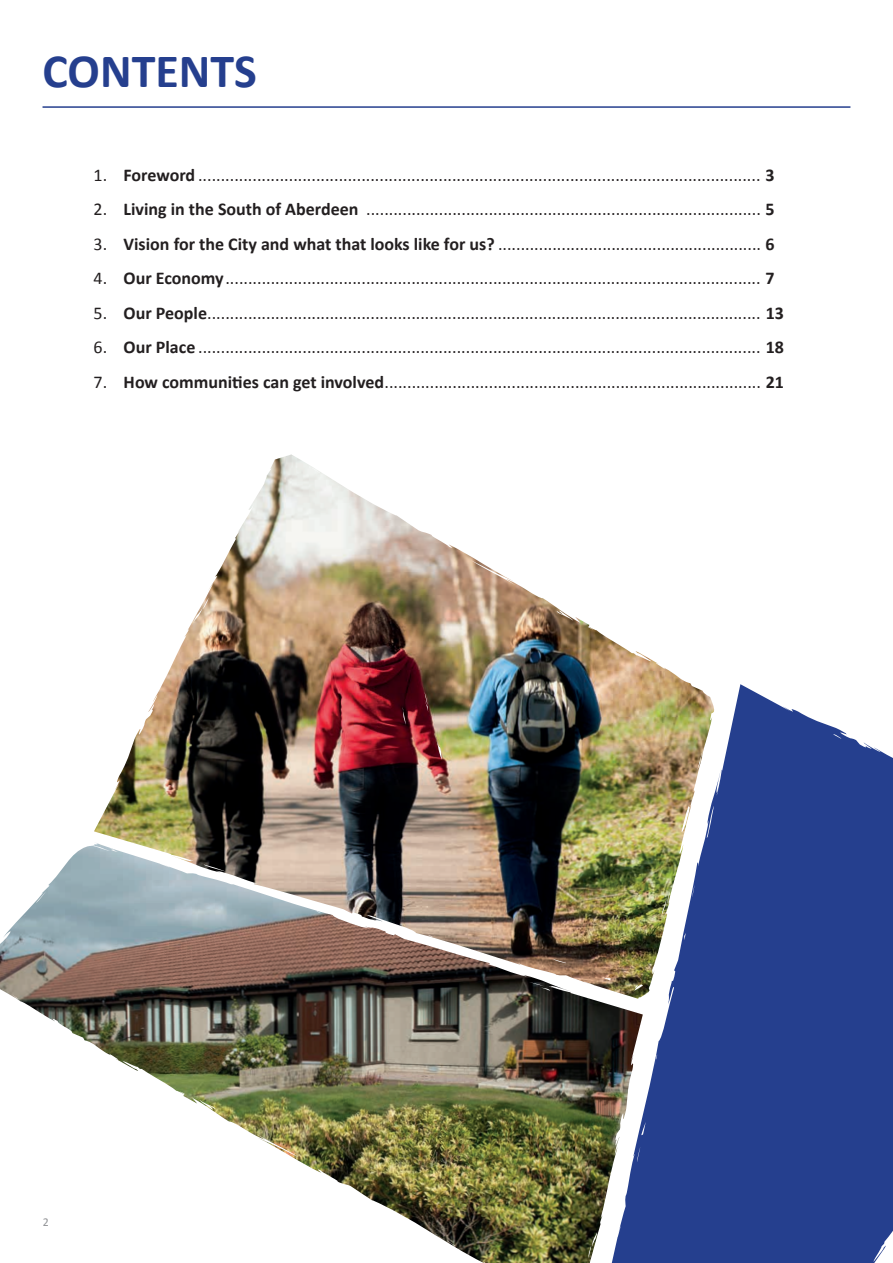
<style>
.page{position:relative;width:893px;height:1263px;background:#fff}
.page>*{position:absolute;margin:0;border:0;box-sizing:border-box;transform-origin:0 0}
.t1{font:700 48px "Calibri";color:#253f8e}
.t2{font:18px "Calibri";color:#231f20}
.t3{font:12px "Calibri";color:#939598}
.s1{font-weight:700}
</style>
<div class="page">
<hr style="left:43px;top:106px;width:807px;height:2px;background:#253f8e">
<img style="left:94px;top:454px;width:597px;height:388px">
<svg style="left:593px;top:684px;width:300px;height:579px;fill:#253f8e"></svg>
<svg style="left:424px;top:692px;width:7px;height:26px"></svg>
<svg style="left:434px;top:734px;width:8px;height:26px"></svg>
<svg style="left:697px;top:747px;width:6px;height:23px"></svg>
<svg style="left:402px;top:707px;width:4px;height:18px"></svg>
<img style="left:0;top:842px;width:643px;height:421px">
<svg style="left:529px;top:982px;width:27px;height:10px"></svg>
<h1 class="t1" style="left:43px;top:40px;width:216px">CONTENTS</h1>
<p class="t2" style="left:94px;top:163px;width:683px">1. <span class="s1">Foreword</span> ............................................................................................................................ <span class="s1">3</span></p>
<p class="t2" style="left:94px;top:198px;width:683px">2. <span class="s1">Living in the South of Aberdeen</span> ....................................................................................... <span class="s1">5</span></p>
<p class="t2" style="left:94px;top:232px;width:683px">3. <span class="s1">Vision for the City and what that looks like for us?</span> .......................................................... <span class="s1">6</span></p>
<p class="t2" style="left:94px;top:267px;width:683px">4. <span class="s1">Our Economy</span>...................................................................................................................... <span class="s1">7</span></p>
<p class="t2" style="left:94px;top:301px;width:692px">5. <span class="s1">Our People</span>.......................................................................................................................... <span class="s1">13</span></p>
<p class="t2" style="left:94px;top:336px;width:692px">6. <span class="s1">Our Place</span> ............................................................................................................................ <span class="s1">18</span></p>
<p class="t2" style="left:94px;top:370px;width:692px">7. <span class="s1">How communities can get involved</span>................................................................................... <span class="s1">21</span></p>
<p class="t3" style="left:43px;top:1215px;width:8px">2</p>
</div>
